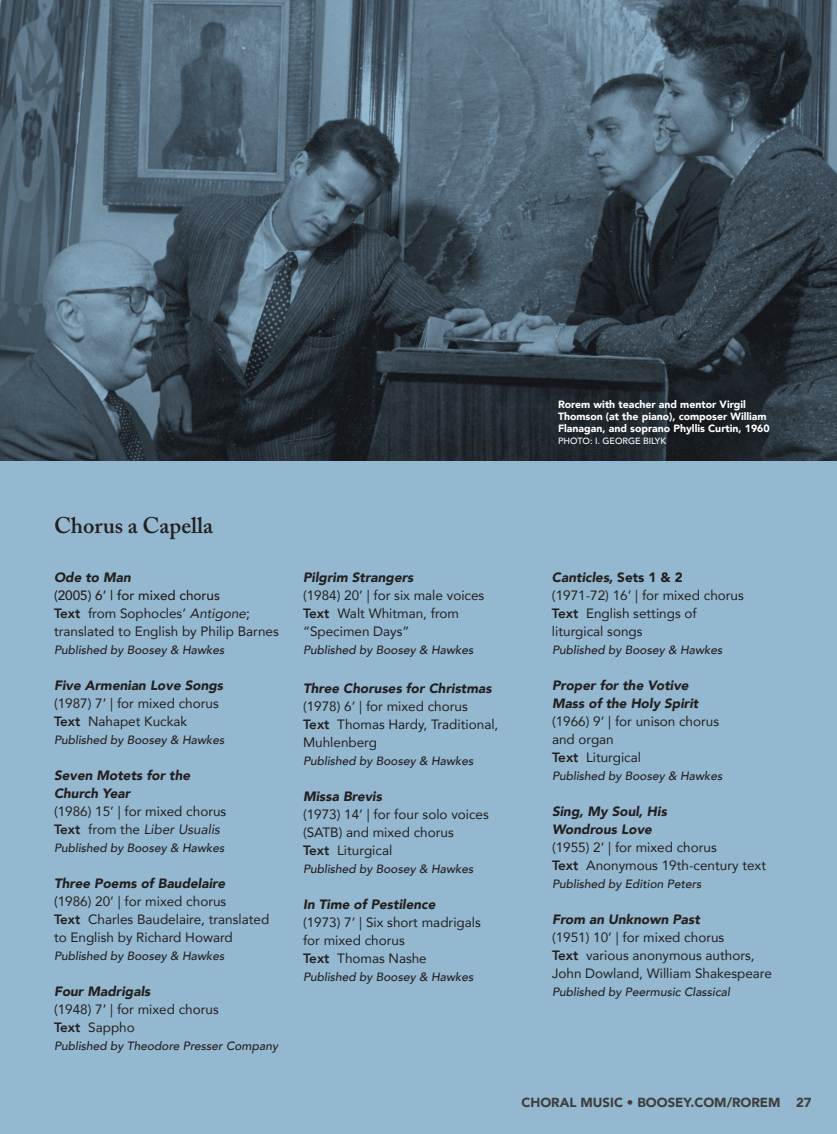
<style>
.page{position:relative;width:837px;height:1134px;background:#94b8cf}
.page>*{position:absolute;margin:0;border:0;box-sizing:border-box;transform-origin:0 0}
.A_Head{font:600 22.5px "Adobe Caslon Pro";color:#231f20}
.listing{font:13.5px/18px "Avenir";color:#231f20}
.Listing_Name{font:italic 900 13.5px/18px "Avenir";color:#231f20}
.listing_para_body{font:500 13.5px "Avenir";color:#231f20}
.listing-2{font:italic 13.5px "Avenir";color:#231f20}
.page_numbers_right{font:900 13.2px "Avenir";color:#3e3e3f}
.listing_para_body-2{font:italic 500 12px "Avenir";color:#231f20}
.photo_caption{font:900 10.5px/12px "Avenir";color:#fff}
.photo_caption-2{font:500 9px "Avenir";color:#fff}
.s1{font-weight:800}
.s2{font-style:italic}
.s3{font-weight:800;font-style:normal}
.s4{font-style:normal}
</style>
<div class="page">
<img style="left:0;top:0;width:837px;height:460px">
<p class="photo_caption" style="left:558px;top:398px;width:213px">Rorem with teacher and mentor Virgil<br>Thomson (at the piano), composer William<br>Flanagan, and soprano Phyllis Curtin, 1960</p>
<p class="photo_caption-2" style="left:558px;top:433px;width:110px">PHOTO: I. GEORGE BILYK</p>
<p class="A_Head" style="left:54px;top:512px;width:161px">Chorus a Capella</p>
<p class="Listing_Name" style="left:54px;top:569px;width:78px">Ode to Man</p>
<p class="listing_para_body" style="left:54px;top:584px;width:168px">(2005) 6’ | for mixed chorus</p>
<p class="listing" style="left:54px;top:604px;width:226px"><span class="s1">Text</span> from Sophocles’ <span class="s2">Antigone</span>; translated to English by Philip Barnes</p>
<p class="listing_para_body-2" style="left:54px;top:643px;width:172px">Published by Boosey &amp; Hawkes</p>
<p class="Listing_Name" style="left:54px;top:676px;width:171px">Five Armenian Love Songs</p>
<p class="listing" style="left:54px;top:694px;width:166px">(1987) 7’ | for mixed chorus</p>
<p class="listing" style="left:54px;top:712px;width:135px"><span class="s1">Text</span> Nahapet Kuckak</p>
<p class="listing_para_body-2" style="left:54px;top:733px;width:172px">Published by Boosey &amp; Hawkes</p>
<p class="Listing_Name" style="left:54px;top:766px;width:138px">Seven Motets for the<br>Church Year</p>
<p class="listing" style="left:54px;top:802px;width:174px">(1986) 15’ | for mixed chorus</p>
<p class="listing-2" style="left:54px;top:821px;width:168px"><span class="s3">Text</span> <span class="s4">from the</span> Liber Usualis</p>
<p class="listing_para_body-2" style="left:54px;top:841px;width:172px">Published by Boosey &amp; Hawkes</p>
<p class="Listing_Name" style="left:54px;top:874px;width:173px">Three Poems of Baudelaire</p>
<p class="listing" style="left:54px;top:892px;width:174px">(1986) 20’ | for mixed chorus</p>
<p class="listing" style="left:54px;top:910px;width:217px"><span class="s1">Text</span> Charles Baudelaire, translated to English by Richard Howard</p>
<p class="listing_para_body-2" style="left:54px;top:949px;width:172px">Published by Boosey &amp; Hawkes</p>
<p class="Listing_Name" style="left:54px;top:982px;width:98px">Four Madrigals</p>
<p class="listing" style="left:54px;top:1000px;width:166px">(1948) 7’ | for mixed chorus</p>
<p class="listing" style="left:54px;top:1018px;width:82px"><span class="s1">Text</span> Sappho</p>
<p class="listing_para_body-2" style="left:54px;top:1039px;width:226px">Published by Theodore Presser Company</p>
<p class="Listing_Name" style="left:303px;top:569px;width:112px">Pilgrim Strangers</p>
<p class="listing" style="left:303px;top:586px;width:183px">(1984) 20’ | for six male voices</p>
<p class="listing" style="left:303px;top:604px;width:158px"><span class="s1">Text</span> Walt Whitman, from “Specimen Days”</p>
<p class="listing_para_body-2" style="left:303px;top:643px;width:172px">Published by Boosey &amp; Hawkes</p>
<p class="Listing_Name" style="left:303px;top:680px;width:190px">Three Choruses for Christmas</p>
<p class="listing" style="left:303px;top:697px;width:166px">(1978) 6’ | for mixed chorus</p>
<p class="listing" style="left:303px;top:715px;width:197px"><span class="s1">Text</span> Thomas Hardy, Traditional,<br>Muhlenberg</p>
<p class="listing_para_body-2" style="left:303px;top:754px;width:172px">Published by Boosey &amp; Hawkes</p>
<p class="Listing_Name" style="left:303px;top:787px;width:81px">Missa Brevis</p>
<p class="listing" style="left:303px;top:805px;width:187px">(1973) 14’ | for four solo voices (SATB) and mixed chorus</p>
<p class="listing" style="left:303px;top:841px;width:91px"><span class="s1">Text</span> Liturgical</p>
<p class="listing_para_body-2" style="left:303px;top:862px;width:172px">Published by Boosey &amp; Hawkes</p>
<p class="Listing_Name" style="left:303px;top:895px;width:134px">In Time of Pestilence</p>
<p class="listing" style="left:303px;top:913px;width:179px">(1973) 7’ | Six short madrigals for mixed chorus</p>
<p class="listing" style="left:303px;top:949px;width:125px"><span class="s1">Text</span> Thomas Nashe</p>
<p class="listing_para_body-2" style="left:303px;top:970px;width:172px">Published by Boosey &amp; Hawkes</p>
<p class="Listing_Name" style="left:552px;top:568px;width:132px">Canticles, <span class="s4">Sets 1 &amp; 2</span></p>
<p class="listing" style="left:552px;top:586px;width:193px">(1971-72) 16’ | for mixed chorus</p>
<p class="listing" style="left:552px;top:604px;width:146px"><span class="s1">Text</span> English settings of liturgical songs</p>
<p class="listing_para_body-2" style="left:552px;top:643px;width:172px">Published by Boosey &amp; Hawkes</p>
<p class="Listing_Name" style="left:552px;top:676px;width:148px">Proper for the Votive<br>Mass of the Holy Spirit</p>
<p class="listing" style="left:552px;top:712px;width:169px">(1966) 9’ | for unison chorus and organ</p>
<p class="listing" style="left:552px;top:748px;width:91px"><span class="s1">Text</span> Liturgical</p>
<p class="listing_para_body-2" style="left:552px;top:769px;width:172px">Published by Boosey &amp; Hawkes</p>
<p class="Listing_Name" style="left:552px;top:802px;width:116px">Sing, My Soul, His<br>Wondrous Love</p>
<p class="listing" style="left:552px;top:838px;width:166px">(1955) 2’ | for mixed chorus</p>
<p class="listing" style="left:552px;top:856px;width:216px"><span class="s1">Text</span> Anonymous 19th-century text</p>
<p class="listing_para_body-2" style="left:552px;top:877px;width:151px">Published by Edition Peters</p>
<p class="Listing_Name" style="left:552px;top:910px;width:149px">From an Unknown Past</p>
<p class="listing" style="left:552px;top:928px;width:174px">(1951) 10’ | for mixed chorus</p>
<p class="listing" style="left:552px;top:946px;width:221px"><span class="s1">Text</span> various anonymous authors,<br>John Dowland, William Shakespeare</p>
<p class="listing_para_body-2" style="left:552px;top:985px;width:179px">Published by Peermusic Classical</p>
<p class="page_numbers_right" style="left:521px;top:1091px;width:292px">CHORAL MUSIC • BOOSEY.COM/ROREM 27</p>
</div>
